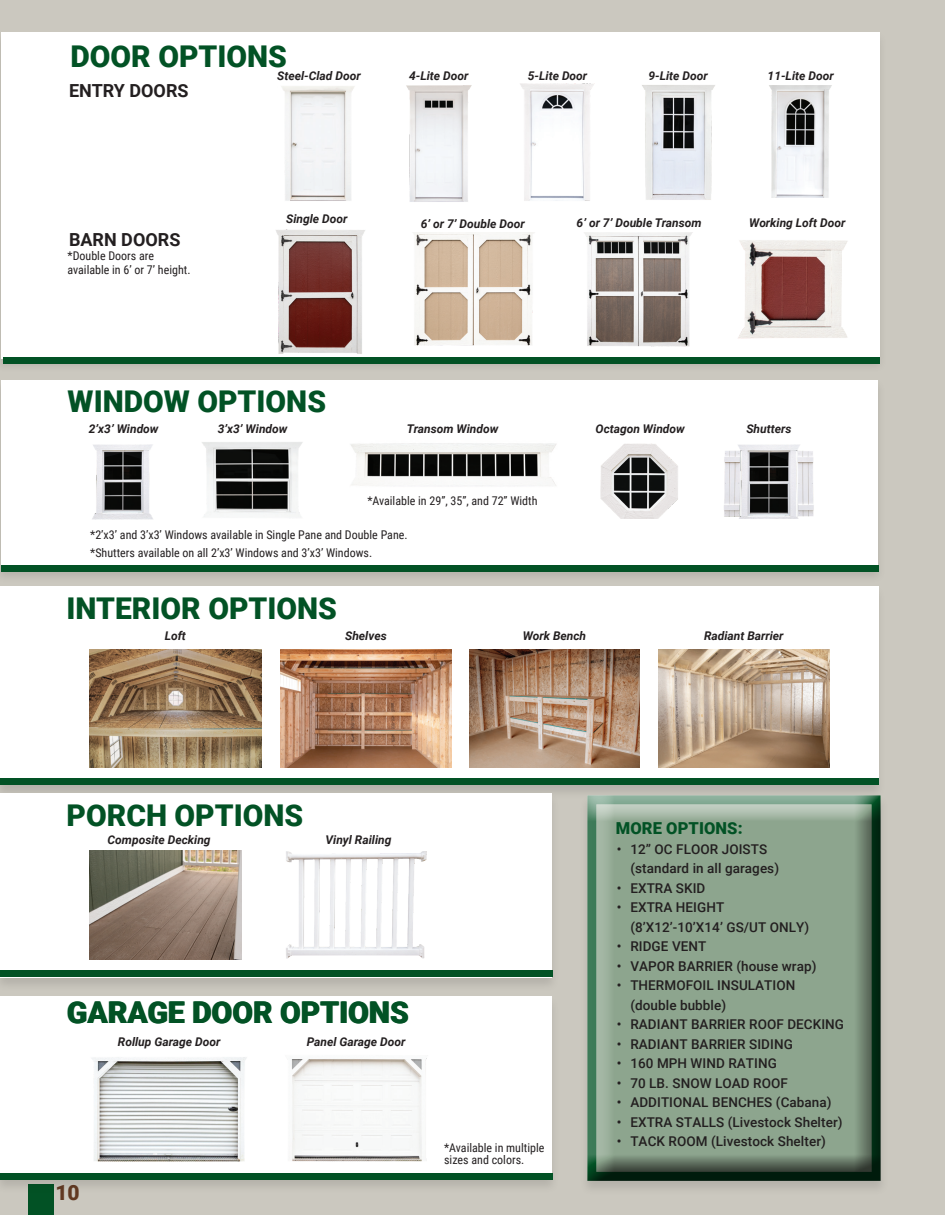
<style>
.page{position:relative;width:945px;height:1215px;background:#cbc8bf}
.page>*{position:absolute;margin:0;border:0;box-sizing:border-box;transform-origin:0 0}
.t1{font:900 30px "Roboto";color:#025225}
.t2{font:900 21px "Roboto";color:#623922}
.t3{font:700 18px "Roboto";color:#231f20}
.t4{font:900 16.5px "Roboto";letter-spacing:.005em;color:#025225}
.t5{font:500 13.5px/19.5px "Roboto";letter-spacing:.005em;color:#231f20}
.t6{font:italic 700 12px "Roboto";color:#231f20}
.t7{font:12px/18px "Roboto Condensed";color:#231f20}
</style>
<div class="page">
<div style="left:29px;top:1184px;width:25px;height:31px;background:#025225"></div>
<div style="left:0;top:995px;width:559px;height:199px;background:#231f20;opacity:.13"></div>
<div style="left:0;top:996px;width:551px;height:183px;background:#fff"></div>
<div style="left:0;top:30px;width:887px;height:343px;background:#c6c3ba"></div>
<div style="left:1px;top:32px;width:878px;height:326px;background:#fff"></div>
<img style="left:657px;top:232px;width:222px;height:126px">
<div style="left:0;top:378px;width:886px;height:206px;background:#c5c2b9"></div>
<div style="left:1px;top:380px;width:877px;height:189px;background:#fff"></div>
<div style="left:0;top:585px;width:887px;height:215px;background:#231f20;opacity:.13"></div>
<div style="left:0;top:587px;width:878px;height:198px;background:#fff"></div>
<div style="left:0;top:779px;width:878px;height:6px;background:#025225"></div>
<div style="left:0;top:792px;width:559px;height:200px;background:#231f20;opacity:.13"></div>
<div style="left:0;top:793px;width:551px;height:184px;background:#fff"></div>
<img style="left:90px;top:850px;width:152px;height:110px">
<img style="left:92px;top:1057px;width:155px;height:105px">
<img style="left:291px;top:1058px;width:136px;height:104px">
<img style="left:286px;top:851px;width:141px;height:108px">
<img style="left:90px;top:650px;width:171px;height:117px">
<img style="left:280px;top:650px;width:171px;height:118px">
<img style="left:350px;top:443px;width:207px;height:43px">
<img style="left:600px;top:443px;width:78px;height:76px">
<img style="left:724px;top:444px;width:90px;height:75px">
<img style="left:469px;top:649px;width:171px;height:118px">
<img style="left:202px;top:442px;width:101px;height:76px">
<img style="left:92px;top:444px;width:61px;height:76px">
<div style="left:0;top:971px;width:552px;height:6px;background:#025225"></div>
<div style="left:2px;top:566px;width:877px;height:6px;background:#025225"></div>
<div style="left:4px;top:358px;width:876px;height:6px;background:#025225"></div>
<img style="left:658px;top:650px;width:171px;height:118px">
<div style="left:0;top:1173px;width:552px;height:6px;background:#025225"></div>
<img style="left:414px;top:233px;width:119px;height:113px">
<img style="left:585px;top:233px;width:128px;height:115px">
<img style="left:238px;top:229px;width:153px;height:129px">
<img style="left:769px;top:86px;width:62px;height:112px">
<img style="left:406px;top:85px;width:66px;height:117px">
<img style="left:520px;top:83px;width:75px;height:118px">
<img style="left:281px;top:86px;width:131px;height:116px">
<img style="left:642px;top:85px;width:73px;height:115px">
<div style="left:579px;top:794px;width:310px;height:402px;background:#231f20;opacity:.13"></div>
<div style="left:587px;top:796px;width:297px;height:386px;background:#231f20;opacity:.75"></div>
<h1 class="t1" style="left:71px;top:36px;width:218px">DOOR OPTIONS</h1>
<h3 class="t3" style="left:69px;top:78px;width:121px">ENTRY DOORS</h3>
<p class="t6" style="left:277px;top:67px;width:85px">Steel-Clad Door</p>
<p class="t6" style="left:409px;top:67px;width:61px">4-Lite Door</p>
<p class="t6" style="left:649px;top:67px;width:61px">9-Lite Door</p>
<p class="t6" style="left:528px;top:67px;width:61px">5-Lite Door</p>
<p class="t6" style="left:768px;top:67px;width:68px">11-Lite Door</p>
<h3 class="t3" style="left:69px;top:227px;width:113px">BARN DOORS</h3>
<p class="t7" style="left:68px;top:249px;width:125px;line-height:13.5px">*Double Doors are available in 6’ or 7’ height.</p>
<p class="t6" style="left:286px;top:211px;width:63px">Single Door</p>
<h1 class="t1" style="left:68px;top:381px;width:260px">WINDOW OPTIONS</h1>
<p class="t6" style="left:421px;top:215px;width:105px">6’ or 7’ Double Door</p>
<p class="t6" style="left:577px;top:214px;width:127px">6’ or 7’ Double Transom</p>
<p class="t6" style="left:749px;top:214px;width:98px">Working Loft Door</p>
<p class="t6" style="left:89px;top:420px;width:71px">2’x3’ Window</p>
<p class="t6" style="left:218px;top:420px;width:71px">3’x3’ Window</p>
<p class="t6" style="left:407px;top:420px;width:93px">Transom Window</p>
<p class="t6" style="left:596px;top:420px;width:91px">Octagon Window</p>
<p class="t6" style="left:746px;top:420px;width:47px">Shutters</p>
<p class="t7" style="left:367px;top:492px;width:172px">*Available in 29”, 35”, and 72” Width</p>
<p class="t7" style="left:90px;top:525px;width:319px">*2’x3’ and 3’x3’ Windows available in Single Pane and Double Pane. *Shutters available on all 2’x3’ Windows and 3’x3’ Windows.</p>
<h1 class="t1" style="left:67px;top:588px;width:272px">INTERIOR OPTIONS</h1>
<p class="t6" style="left:165px;top:628px;width:23px">Loft</p>
<p class="t6" style="left:345px;top:628px;width:43px">Shelves</p>
<p class="t6" style="left:523px;top:628px;width:65px">Work Bench</p>
<p class="t6" style="left:704px;top:628px;width:81px">Radiant Barrier</p>
<h1 class="t1" style="left:67px;top:795px;width:238px">PORCH OPTIONS</h1>
<p class="t6" style="left:108px;top:831px;width:104px">Composite Decking</p>
<p class="t6" style="left:326px;top:831px;width:67px">Vinyl Railing</p>
<h1 class="t1" style="left:68px;top:992px;width:343px">GARAGE DOOR OPTIONS</h1>
<p class="t6" style="left:118px;top:1033px;width:104px">Rollup Garage Door</p>
<p class="t6" style="left:307px;top:1033px;width:100px">Panel Garage Door</p>
<h2 class="t2" style="left:55px;top:1178px;width:26px">10</h2>
<p class="t7" style="left:444px;top:1141px;width:102px;line-height:12px">*Available in multiple sizes and colors.</p>
<p class="t4" style="left:616px;top:817px;width:128px">MORE OPTIONS:</p>
<p class="t5" style="left:630px;top:839px;width:150px;text-indent:-14px">• 12” OC FLOOR JOISTS (standard in all garages)</p>
<p class="t5" style="left:617px;top:878px;width:90px">• EXTRA SKID</p>
<p class="t5" style="left:630px;top:897px;width:180px;text-indent:-14px">• EXTRA HEIGHT (8’X12’-10’X14’ GS/UT ONLY)</p>
<p class="t5" style="left:617px;top:936px;width:91px">• RIDGE VENT</p>
<p class="t5" style="left:617px;top:956px;width:201px">• VAPOR BARRIER (house wrap)</p>
<p class="t5" style="left:630px;top:975px;width:167px;text-indent:-14px">• THERMOFOIL INSULATION (double bubble)</p>
<p class="t5" style="left:617px;top:1014px;width:229px">• RADIANT BARRIER ROOF DECKING</p>
<p class="t5" style="left:617px;top:1034px;width:177px">• RADIANT BARRIER SIDING</p>
<p class="t5" style="left:617px;top:1053px;width:162px">• 160 MPH WIND RATING</p>
<p class="t5" style="left:617px;top:1073px;width:173px">• 70 LB. SNOW LOAD ROOF</p>
<p class="t5" style="left:617px;top:1092px;width:216px">• ADDITIONAL BENCHES (Cabana)</p>
<p class="t5" style="left:617px;top:1112px;width:227px">• EXTRA STALLS (Livestock Shelter)</p>
<p class="t5" style="left:617px;top:1131px;width:211px">• TACK ROOM (Livestock Shelter)</p>
</div>
